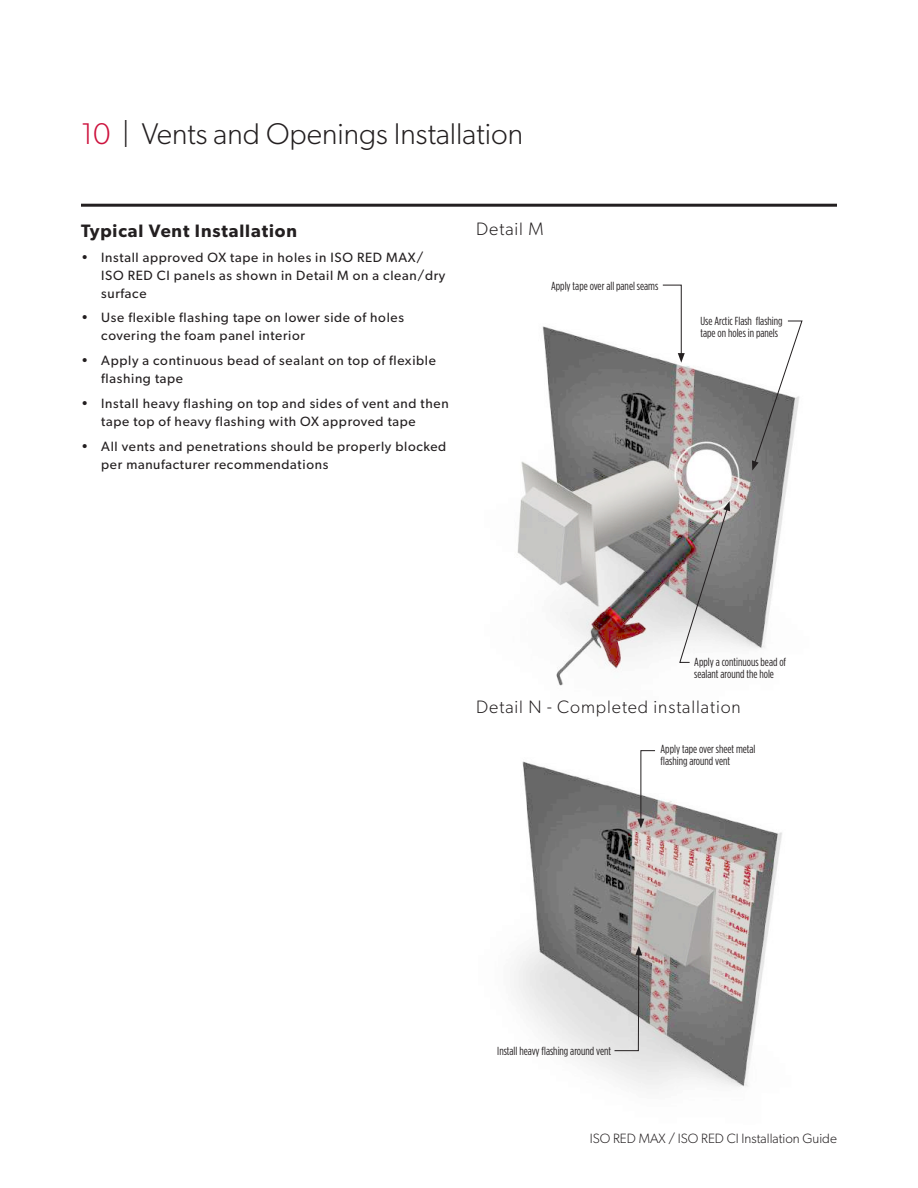
<style>
.page{position:relative;width:918px;height:1188px;background:#fff}
.page>*{position:absolute;margin:0;border:0;box-sizing:border-box;transform-origin:0 0}
.t1{font:300 30px "Gibson";color:#231f20}
.t2{font:300 18px "Gibson";letter-spacing:.05em;color:#231f20}
.t3{font:600 18px "Gibson";letter-spacing:.05em;color:#231f20}
.t4{font:13.5px/18px "Gibson";letter-spacing:.05em;color:#231f20}
.t5{font:300 13.5px "Gibson";color:#231f20}
.t6{font:11.7px/11.7px "Gotham Condensed";color:#231f20}
.s1{color:#cd123d}
</style>
<div class="page">
<img style="left:517px;top:326px;width:272px;height:360px">
<img style="left:514px;top:761px;width:268px;height:328px">
<hr style="left:81px;top:204px;width:756px;height:3px;background:#231f20">
<svg style="left:662px;top:284px;width:23px;height:79px"></svg>
<svg style="left:637px;top:750px;width:19px;height:78px"></svg>
<svg style="left:679px;top:501px;width:51px;height:162px"></svg>
<svg style="left:614px;top:946px;width:28px;height:105px;background:#989797"></svg>
<svg style="left:752px;top:320px;width:51px;height:151px"></svg>
<h1 class="t1" style="left:81px;top:116px;width:444px"><span class="s1">10</span> | Vents and Openings Installation</h1>
<h2 class="t3" style="left:81px;top:220px;width:218px">Typical Vent Installation</h2>
<p class="t4" style="left:101px;top:248px;width:346px;text-indent:-20px">• Install approved OX tape in holes in ISO RED MAX/<br>ISO RED CI panels as shown in Detail M on a clean/dry surface</p>
<p class="t4" style="left:101px;top:309px;width:304px;text-indent:-20px">• Use flexible flashing tape on lower side of holes covering the foam panel interior</p>
<p class="t4" style="left:101px;top:351px;width:336px;text-indent:-20px">• Apply a continuous bead of sealant on top of flexible flashing tape</p>
<p class="t4" style="left:101px;top:394px;width:349px;text-indent:-20px">• Install heavy flashing on top and sides of vent and then tape top of heavy flashing with OX approved tape</p>
<p class="t4" style="left:101px;top:437px;width:347px;text-indent:-20px">• All vents and penetrations should be properly blocked per manufacturer recommendations</p>
<h2 class="t2" style="left:476px;top:218px;width:69px">Detail M</h2>
<p class="t6" style="left:551px;top:279px;width:109px">Apply tape over all panel seams</p>
<p class="t6" style="left:700px;top:315px;width:84px">Use Arctic Flash flashing tape on holes in panels</p>
<p class="t6" style="left:694px;top:656px;width:93px">Apply a continuous bead of sealant around the hole</p>
<h2 class="t2" style="left:476px;top:696px;width:266px">Detail N - Completed installation</h2>
<p class="t6" style="left:661px;top:743px;width:96px">Apply tape over sheet metal flashing around vent</p>
<p class="t6" style="left:497px;top:1045px;width:115px">Install heavy flashing around vent</p>
<p class="t5" style="left:590px;top:1130px;width:249px">ISO RED MAX / ISO RED CI Installation Guide</p>
</div>
